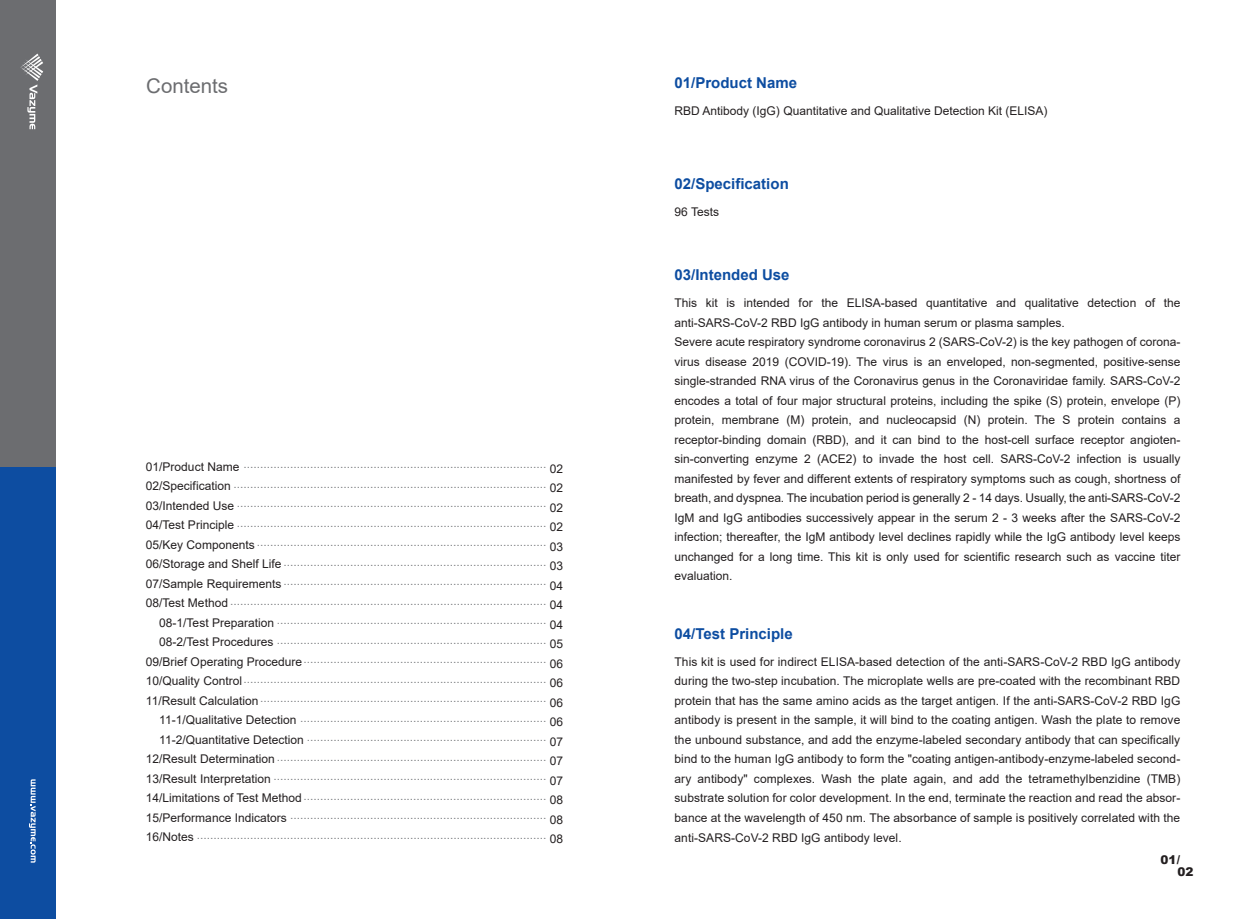
<style>
.page{position:relative;width:1238px;height:919px;background:#fff}
.page>*{position:absolute;margin:0;border:0;box-sizing:border-box;transform-origin:0 0}
.t1{font:20.25px "Arial";color:#6c6d70}
.t2{font:700 15px "Arial";color:#0d4da1}
.t3{font:12px/19.5px "Arial";color:#231f20}
.t4{font:12px/19.5px "Arial";color:#808285;text-align:right}
.t5{font:900 12px/12px "Arial";color:#231f20}
.s1{color:#231f20}
</style>
<div class="page">
<div style="left:0;top:0;width:55px;height:468px;background:#6c6d70"></div>
<div style="left:0;top:467px;width:55px;height:451px;background:#0d4da1"></div>
<svg style="left:29px;top:779px;width:7px;height:83px"></svg>
<svg style="left:20px;top:54px;width:23px;height:75px"></svg>
<h1 class="t1" style="left:146px;top:72px;width:83px">Contents</h1>
<p class="t3" style="left:146px;top:456px;width:137px">01/Product Name<br>02/Specification<br>03/Intended Use<br>04/Test Principle<br>05/Key Components<br>06/Storage and Shelf Life<br>07/Sample Requirements<br>08/Test Method</p>
<p class="t3" style="left:159px;top:612px;width:116px">08-1/Test Preparation</p>
<p class="t3" style="left:159px;top:632px;width:116px">08-2/Test Procedures</p>
<p class="t3" style="left:146px;top:651px;width:158px">09/Brief Operating Procedure</p>
<p class="t3" style="left:146px;top:671px;width:98px">10/Quality Control</p>
<p class="t3" style="left:146px;top:690px;width:114px">11/Result Calculation</p>
<p class="t3" style="left:159px;top:710px;width:139px">11-1/Qualitative Detection</p>
<p class="t3" style="left:159px;top:729px;width:146px">11-2/Quantitative Detection</p>
<p class="t3" style="left:146px;top:749px;width:130px">12/Result Determination</p>
<p class="t3" style="left:146px;top:768px;width:126px">13/Result Interpretation</p>
<p class="t3" style="left:146px;top:788px;width:157px">14/Limitations of Test Method</p>
<p class="t3" style="left:146px;top:807px;width:142px">15/Performance Indicators</p>
<p class="t3" style="left:146px;top:827px;width:50px">16/Notes</p>
<p class="t4" style="left:197px;top:454px;width:367px">........................................................................................... <span class="s1">02 </span>.............................................................................................. <span class="s1">02 </span>............................................................................................. <span class="s1">02 </span>............................................................................................. <span class="s1">02 </span>....................................................................................... <span class="s1">03 </span>............................................................................... <span class="s1">03 </span>............................................................................... <span class="s1">04 </span>............................................................................................... <span class="s1">04 </span>................................................................................. <span class="s1">04 </span>................................................................................. <span class="s1">05 </span>......................................................................... <span class="s1">06 </span>........................................................................................... <span class="s1">06 </span>...................................................................................... <span class="s1">06 </span>.......................................................................... <span class="s1">06 </span>........................................................................ <span class="s1">07 </span>................................................................................. <span class="s1">07 </span>.................................................................................. <span class="s1">07 </span>......................................................................... <span class="s1">08 </span>............................................................................. <span class="s1">08 </span>......................................................................................................... <span class="s1">08</span></p>
<p class="t2" style="left:674px;top:72px;width:124px">01/Product Name</p>
<p class="t3" style="left:674px;top:101px;width:374px">RBD Antibody (IgG) Quantitative and Qualitative Detection Kit (ELISA)</p>
<p class="t2" style="left:674px;top:173px;width:116px">02/Specification</p>
<p class="t3" style="left:674px;top:202px;width:46px">96 Tests</p>
<p class="t2" style="left:674px;top:264px;width:117px">03/Intended Use</p>
<p class="t3" style="left:674px;top:293px;width:507px">This kit is intended for the ELISA-based quantitative and qualitative detection of the anti-SARS-CoV-2 RBD IgG antibody in human serum or plasma samples.<br>Severe acute respiratory syndrome coronavirus 2 (SARS-CoV-2) is the key pathogen of corona&shy;virus disease 2019 (COVID-19). The virus is an enveloped, non-segmented, positive-sense single-stranded RNA virus of the Coronavirus genus in the Coronaviridae family. SARS-CoV-2 encodes a total of four major structural proteins, including the spike (S) protein, envelope (P) protein, membrane (M) protein, and nucleocapsid (N) protein. The S protein contains a receptor-binding domain (RBD), and it can bind to the host-cell surface receptor angioten&shy;sin-converting enzyme 2 (ACE2) to invade the host cell. SARS-CoV-2 infection is usually manifested by fever and different extents of respiratory symptoms such as cough, shortness of breath, and dyspnea. The incubation period is generally 2 - 14 days. Usually, the anti-SARS-CoV-2<br>IgM and IgG antibodies successively appear in the serum 2 - 3 weeks after the SARS-CoV-2 infection; thereafter, the IgM antibody level declines rapidly while the IgG antibody level keeps unchanged for a long time. This kit is only used for scientific research such as vaccine titer evaluation.</p>
<p class="t2" style="left:674px;top:623px;width:120px">04/Test Principle</p>
<p class="t3" style="left:674px;top:651px;width:507px;text-align:justify">This kit is used for indirect ELISA-based detection of the anti-SARS-CoV-2 RBD IgG antibody during the two-step incubation. The microplate wells are pre-coated with the recombinant RBD protein that has the same amino acids as the target antigen. If the anti-SARS-CoV-2 RBD IgG antibody is present in the sample, it will bind to the coating antigen. Wash the plate to remove the unbound substance, and add the enzyme-labeled secondary antibody that can specifically bind to the human IgG antibody to form the "coating antigen-antibody-enzyme-labeled second&shy;ary antibody" complexes. Wash the plate again, and add the tetramethylbenzidine (TMB) substrate solution for color development. In the end, terminate the reaction and read the absor&shy;bance at the wavelength of 450 nm. The absorbance of sample is positively correlated with the anti-SARS-CoV-2 RBD IgG antibody level.</p>
<p class="t5" style="left:1177px;top:853px;width:18px;text-indent:-17px">01/<br>02</p>
</div>
